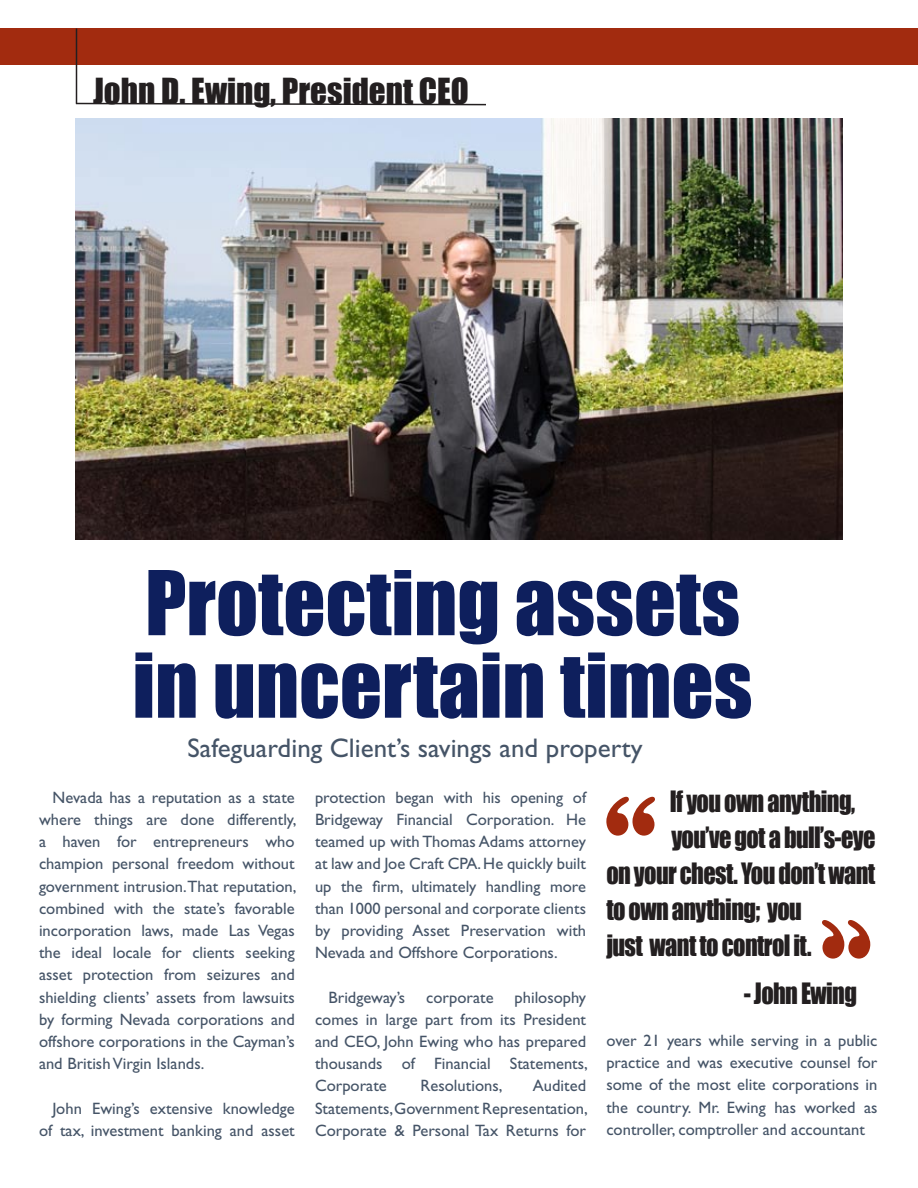
<style>
.page{position:relative;width:918px;height:1188px;background:#fff}
.page>*{position:absolute;margin:0;border:0;box-sizing:border-box;transform-origin:0 0}
.t1{font:82.5px "Impact";color:#0e1f5d}
.t2{font:33px "Impact";color:#231f20}
.t3{font:27px "Impact";letter-spacing:-.025em;color:#231f20;scale:.9 1}
.t4{font:27px "Gill Sans";color:#455467}
.t5{font:16.5px/22.2px "Gill Sans";color:#455467;text-align:justify}
</style>
<div class="page">
<svg style="left:606px;top:796px;width:49px;height:40px"></svg>
<svg style="left:822px;top:920px;width:48px;height:39px"></svg>
<img style="left:75px;top:119px;width:768px;height:421px">
<div style="left:0;top:28px;width:918px;height:37px;background:#a22b0f"></div>
<hr style="left:76px;top:28px;width:1px;height:76px;background:#231f20">
<svg style="left:75px;top:102px;width:411px;height:4px"></svg>
<p class="t2" style="left:93px;top:71px;width:377px">John D. Ewing, President CEO</p>
<p class="t1" style="left:145px;top:552px;width:596px">Protecting assets</p>
<p class="t1" style="left:133px;top:634px;width:621px">in uncertain times</p>
<p class="t4" style="left:188px;top:733px;width:457px">Safeguarding Client’s savings and property</p>
<p class="t5" style="left:39px;top:786px;width:259px;text-indent:14px">Nevada has a reputation as a state where things are done differently, a haven for entrepreneurs who champion personal freedom without government intrusion.That reputation, combined with the state’s favorable incorporation laws, made Las Vegas the ideal locale for clients seeking asset protection from seizures and shielding clients’ assets from lawsuits by forming Nevada corporations and offshore corporations in the Cayman’s and British Virgin Islands.</p>
<p class="t5" style="left:39px;top:1097px;width:257px;text-align:right">John Ewing’s extensive knowledge of tax, investment banking and asset</p>
<p class="t5" style="left:315px;top:786px;width:273px">protection began with his opening of Bridgeway Financial Corporation. He teamed up with Thomas Adams attorney at law and Joe Craft CPA. He quickly built up the firm, ultimately handling more than 1000 personal and corporate clients by providing Asset Preservation with Nevada and Offshore Corporations.</p>
<p class="t5" style="left:328px;top:986px;width:78px">Bridgeway’s</p>
<p class="t5" style="left:426px;top:986px;width:69px">corporate</p>
<p class="t5" style="left:315px;top:986px;width:274px;text-indent:200px">philosophy comes in large part from its President and CEO, John Ewing who has prepared thousands of Financial Statements, Corporate</p>
<p class="t5" style="left:315px;top:1075px;width:274px;text-indent:218px">Audited Statements, Government Representation, Corporate &amp; Personal Tax Returns for</p>
<p class="t5" style="left:421px;top:1075px;width:83px">Resolutions,</p>
<p class="t3" style="left:670px;top:785px;width:207px">If you own anything,</p>
<p class="t3" style="left:671px;top:821px;width:228px">you’ve got a bull’s-eye</p>
<p class="t3" style="left:606px;top:857px;width:300px">on your chest. You don’t want</p>
<p class="t3" style="left:606px;top:893px;width:219px">to own anything; you</p>
<p class="t3" style="left:606px;top:929px;width:230px">just want to control it.</p>
<p class="t3" style="left:744px;top:977px;width:127px">- John Ewing</p>
<p class="t5" style="left:606px;top:1029px;width:273px">over 21 years while serving in a public practice and was executive counsel for some of the most elite corporations in the country. Mr. Ewing has worked as controller, comptroller and accountant</p>
</div>
